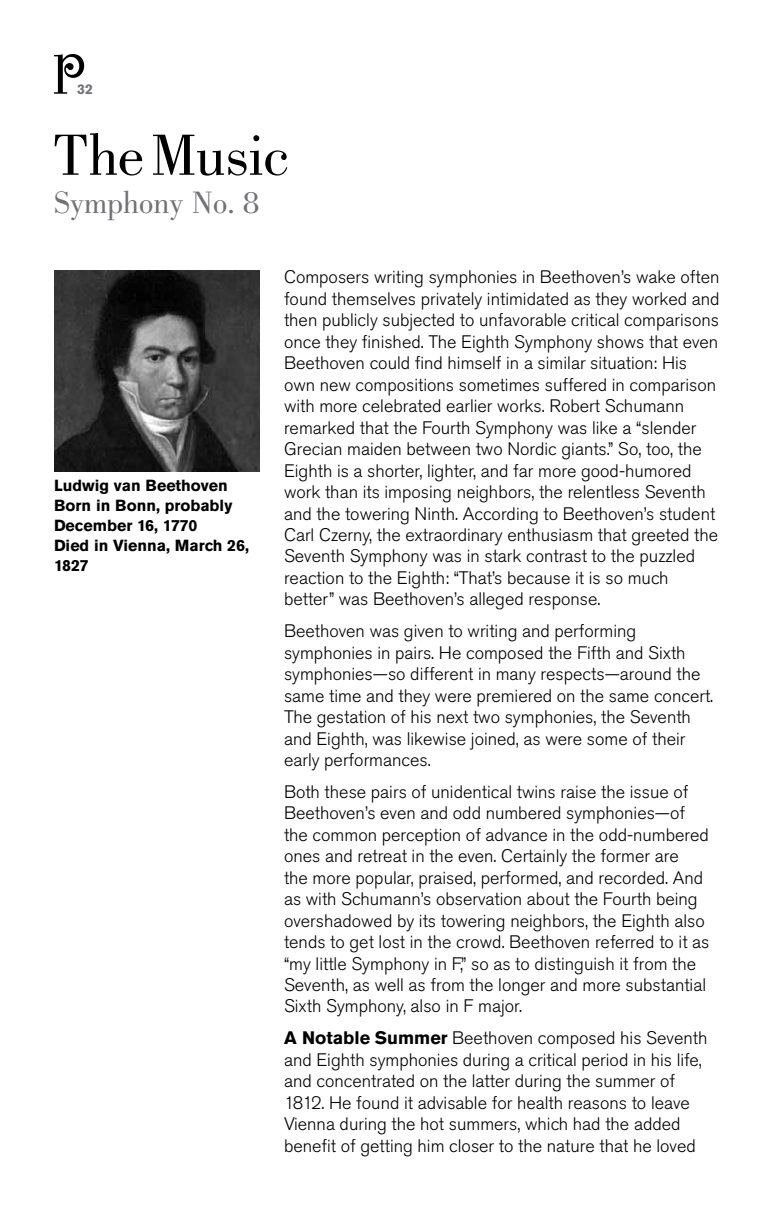
<style>
.page{position:relative;width:774px;height:1224px;background:#fff}
.page>*{position:absolute;margin:0;border:0;box-sizing:border-box;transform-origin:0 0}
.t1{font:60px "Bodoni";letter-spacing:-.015em;color:#000}
.t2{font:32px "Bodoni";color:#717275}
.t3{font:300 18px/21.4px "Akzidenz Grotesk Pro";color:#000}
.t4{font:700 16px/20px "Akzidenz Grotesk Pro";color:#000}
.t5{font:700 14px "Akzidenz Grotesk Pro";color:#717275}
.s1{font-weight:700}
</style>
<div class="page">
<img style="left:54px;top:271px;width:206px;height:200px">
<svg style="left:54px;top:54px;width:30px;height:40px"></svg>
<p class="t5" style="left:77px;top:80px;width:17px">32</p>
<h1 class="t1" style="left:54px;top:122px;width:237px">The Music</h1>
<h2 class="t2" style="left:54px;top:184px;width:207px">Symphony No. 8</h2>
<p class="t4" style="left:54px;top:475px;width:197px">Ludwig van Beethoven<br>Born in Bonn, probably<br>December 16, 1770<br>Died in Vienna, March 26,<br>1827</p>
<p class="t3" style="left:284px;top:266px;width:437px">Composers writing symphonies in Beethoven’s wake often found themselves privately intimidated as they worked and then publicly subjected to unfavorable critical comparisons once they finished. The Eighth Symphony shows that even Beethoven could find himself in a similar situation: His own new compositions sometimes suffered in comparison with more celebrated earlier works. Robert Schumann remarked that the Fourth Symphony was like a “slender Grecian maiden between two Nordic giants.” So, too, the Eighth is a shorter, lighter, and far more good-humored work than its imposing neighbors, the relentless Seventh and the towering Ninth. According to Beethoven’s student Carl Czerny, the extraordinary enthusiasm that greeted the Seventh Symphony was in stark contrast to the puzzled reaction to the Eighth: “That’s because it is so much better” was Beethoven’s alleged response.</p>
<p class="t3" style="left:284px;top:620px;width:431px">Beethoven was given to writing and performing symphonies in pairs. He composed the Fifth and Sixth symphonies—so different in many respects—around the same time and they were premiered on the same concert.<br>The gestation of his next two symphonies, the Seventh and Eighth, was likewise joined, as were some of their early performances.</p>
<p class="t3" style="left:284px;top:781px;width:427px">Both these pairs of unidentical twins raise the issue of Beethoven’s even and odd numbered symphonies—of the common perception of advance in the odd-numbered ones and retreat in the even. Certainly the former are<br>the more popular, praised, performed, and recorded. And as with Schumann’s observation about the Fourth being overshadowed by its towering neighbors, the Eighth also tends to get lost in the crowd. Beethoven referred to it as “my little Symphony in F,” so as to distinguish it from the Seventh, as well as from the longer and more substantial Sixth Symphony, also in F major.</p>
<p class="t3" style="left:284px;top:1027px;width:425px"><span class="s1">A Notable Summer</span> Beethoven composed his Seventh and Eighth symphonies during a critical period in his life, and concentrated on the latter during the summer of 1812. He found it advisable for health reasons to leave Vienna during the hot summers, which had the added benefit of getting him closer to the nature that he loved</p>
</div>
